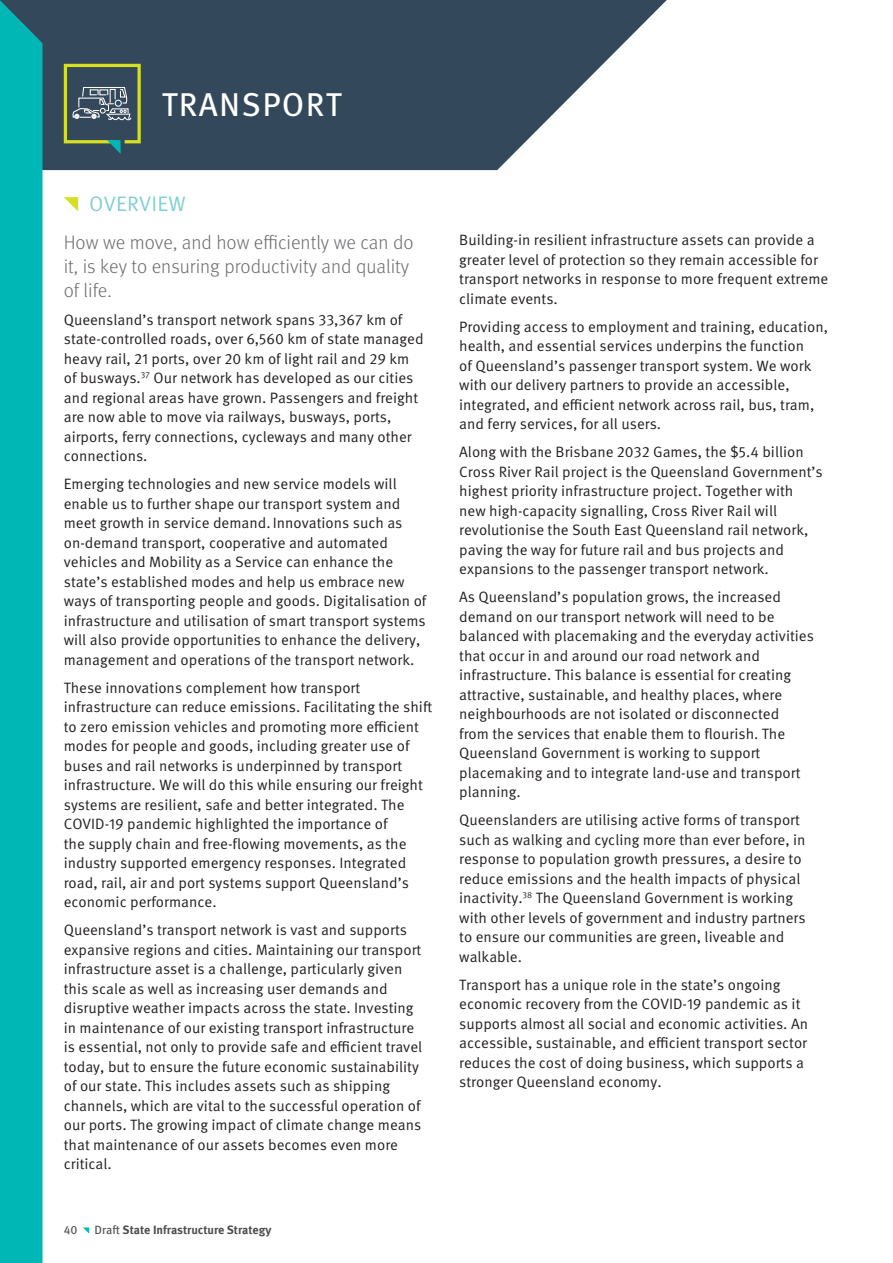
<style>
.page{position:relative;width:893px;height:1263px;background:#fff}
.page>*{position:absolute;margin:0;border:0;box-sizing:border-box;transform-origin:0 0}
.t1{font:33px "Meta Pro";letter-spacing:.04em;color:#fff}
.t2{font:21px "Meta Pro Norm";letter-spacing:.01em;color:#81cfd0}
.t3{font:300 19.5px/24px "Meta Pro";color:#6c6d70}
.t4{font:15px/19.5px "Meta Pro Norm";color:#231f20}
.t5{font:700 12px "Meta Pro";letter-spacing:-.005em;color:#4b4c4d}
.t6{font:12px "Meta Pro";color:#4b4c4d}
.s1{font-weight:400}
</style>
<div class="page">
<svg style="left:43px;top:0;width:624px;height:170px;background:#4f6170"></svg>
<svg style="left:64px;top:64px;width:77px;height:90px;background:#566a60"></svg>
<svg style="left:64px;top:197px;width:14px;height:14px"></svg>
<div style="left:0;top:0;width:43px;height:1263px;background:#00b7b6"></div>
<svg style="left:83px;top:1227px;width:6px;height:7px"></svg>
<h1 class="t1" style="left:162px;top:79px;width:181px">TRANSPORT</h1>
<h2 class="t2" style="left:89px;top:188px;width:98px">OVERVIEW</h2>
<h3 class="t3" style="left:64px;top:229px;width:351px">How we move, and how efficiently we can do it, is key to ensuring productivity and quality of life.</h3>
<p class="t4" style="left:64px;top:309px;width:361px">Queensland’s transport network spans 33,367 km of state-controlled roads, over 6,560 km of state managed heavy rail, 21 ports, over 20 km of light rail and 29 km of busways.<sup>37</sup> Our network has developed as our cities and regional areas have grown. Passengers and freight are now able to move via railways, busways, ports, airports, ferry connections, cycleways and many other connections.</p>
<p class="t4" style="left:64px;top:473px;width:364px">Emerging technologies and new service models will enable us to further shape our transport system and meet growth in service demand.Innovations such as on-demand transport, cooperative and automated vehicles and Mobility as a Service can enhance the state’s established modes and help us embrace new ways of transporting people and goods. Digitalisation of infrastructure and utilisation of smart transport systems will also provide opportunities to enhance the delivery, management and operations of the transport network.</p>
<p class="t4" style="left:64px;top:677px;width:370px">These innovations complement how transport infrastructure can reduce emissions. Facilitating the shift to zero emission vehicles and promoting more efficient modes for people and goods, including greater use of buses and rail networks is underpinned by transport infrastructure. We will do this while ensuring our freight systems are resilient, safe and better integrated. The COVID-19 pandemic highlighted the importance of<br>the supply chain and free-flowing movements, as the industry supported emergency responses. Integrated road, rail, air and port systems support Queensland’s economic performance.</p>
<p class="t4" style="left:64px;top:919px;width:360px">Queensland’s transport network is vast and supports expansive regions and cities. Maintaining our transport infrastructure asset is a challenge, particularly given this scale as well as increasing user demands and disruptive weather impacts across the state. Investing in maintenance of our existing transport infrastructure is essential, not only to provide safe and efficient travel today, but to ensure the future economic sustainability of our state. This includes assets such as shipping channels, which are vital to the successful operation of our ports. The growing impact of climate change means that maintenance of our assets becomes even more critical.</p>
<p class="t6" style="left:64px;top:1220px;width:15px">40</p>
<p class="t5" style="left:95px;top:1220px;width:179px"><span class="s1">Draft</span> State Infrastructure Strategy</p>
<p class="t4" style="left:459px;top:229px;width:371px">Building-in resilient infrastructure assets can provide a greater level of protection so they remain accessible for transport networks in response to more frequent extreme climate events.</p>
<p class="t4" style="left:459px;top:316px;width:370px">Providing access to employment and training, education, health, and essential services underpins the function<br>of Queensland’s passenger transport system. We work with our delivery partners to provide an accessible, integrated, and efficient network across rail, bus, tram, and ferry services, for all users.</p>
<p class="t4" style="left:459px;top:441px;width:365px">Along with the Brisbane 2032 Games, the $5.4 billion Cross River Rail project is the Queensland Government’s highest priority infrastructure project. Together with new high-capacity signalling, Cross River Rail will revolutionise the South East Queensland rail network, paving the way for future rail and bus projects and expansions to the passenger transport network.</p>
<p class="t4" style="left:459px;top:586px;width:356px">As Queensland’s population grows, the increased demand on our transport network will need to be balanced with placemaking and the everyday activities that occur in and around our road network and infrastructure. This balance is essential for creating attractive, sustainable, and healthy places, where neighbourhoods are not isolated or disconnected<br>from the services that enable them to flourish. The Queensland Government is working to support placemaking and to integrate land-use and transport planning.</p>
<p class="t4" style="left:459px;top:809px;width:348px">Queenslanders are utilising active forms of transport such as walking and cycling more than ever before, in response to population growth pressures, a desire to reduce emissions and the health impacts of physical inactivity.<sup>38</sup> The Queensland Government is working with other levels of government and industry partners to ensure our communities are green, liveable and walkable.</p>
<p class="t4" style="left:459px;top:974px;width:350px">Transport has a unique role in the state’s ongoing economic recovery from the COVID-19 pandemic as it supports almost all social and economic activities. An accessible, sustainable, and efficient transport sector reduces the cost of doing business, which supports a stronger Queensland economy.</p>
</div>
